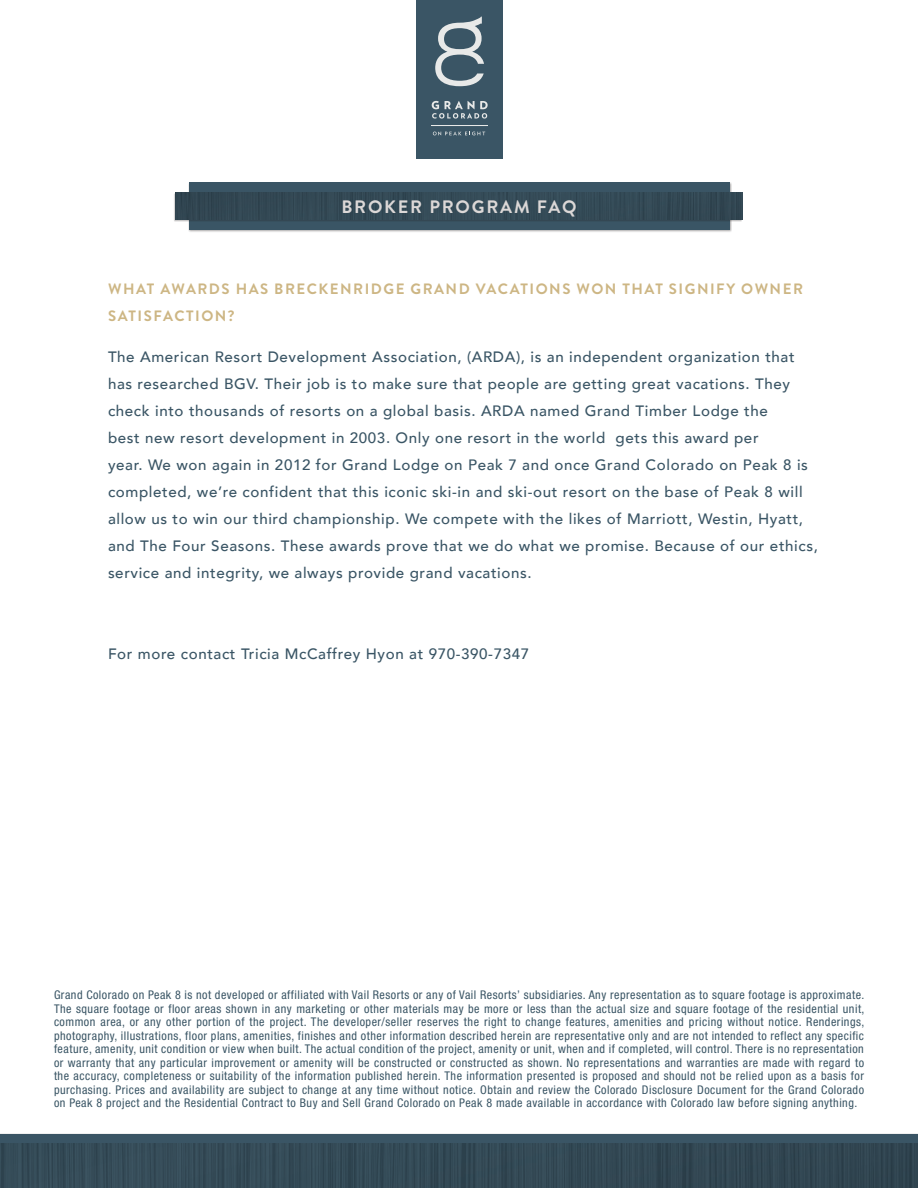
<style>
.page{position:relative;width:918px;height:1188px;background:#fff}
.page>*{position:absolute;margin:0;border:0;box-sizing:border-box;transform-origin:0 0}
.t1{font:700 18px "Brandon Grotesque";letter-spacing:.1em;color:#dcd8d7}
.t2{font:500 15px/27px "Avenir";letter-spacing:.04em;color:#3a5565}
.t3{font:700 15px/27px "Brandon Grotesque";letter-spacing:.1em;color:#cdb684}
.t4{font:condensed 12px/13.5px "Helvetica Neue LT Std";letter-spacing:.04em;color:#3a5565;text-align:justify}
</style>
<div class="page">
<div style="left:0;top:1134px;width:918px;height:54px;background:#3a5565"></div>
<img style="left:0;top:1144px;width:918px;height:44px">
<div style="left:189px;top:182px;width:543px;height:51px;background:#231f20;opacity:.41"></div>
<div style="left:189px;top:182px;width:540px;height:48px;background:#3a5565"></div>
<div style="left:174px;top:193px;width:568px;height:29px;background:#344753"></div>
<img style="left:176px;top:192px;width:566px;height:27px">
<div style="left:416px;top:0;width:87px;height:159px;background:#3a5565"></div>
<svg style="left:433px;top:132px;width:52px;height:3px"></svg>
<hr style="left:432px;top:125px;width:56px;height:1px;background:#e8e9e8">
<svg style="left:432px;top:16px;width:56px;height:103px"></svg>
<p class="t1" style="left:341px;top:194px;width:237px">BROKER PROGRAM FAQ</p>
<p class="t3" style="left:108px;top:276px;width:696px">WHAT AWARDS HAS BRECKENRIDGE GRAND VACATIONS WON THAT SIGNIFY OWNER<br>SATISFACTION?</p>
<p class="t2" style="left:108px;top:342px;width:711px">The American Resort Development Association, (ARDA), is an independent organization that has researched BGV. Their job is to make sure that people are getting great vacations. They check into thousands of resorts on a global basis. ARDA named Grand Timber Lodge the<br>best new resort development in 2003. Only one resort in the world gets this award per<br>year. We won again in 2012 for Grand Lodge on Peak 7 and once Grand Colorado on Peak 8 is completed, we’re confident that this iconic ski-in and ski-out resort on the base of Peak 8 will allow us to win our third championship. We compete with the likes of Marriott, Westin, Hyatt, and The Four Seasons. These awards prove that we do what we promise. Because of our ethics, service and integrity, we always provide grand vacations.</p>
<p class="t2" style="left:108px;top:639px;width:423px">For more contact Tricia McCaffrey Hyon at 970-390-7347</p>
<p class="t4" style="left:54px;top:988px;width:812px">Grand Colorado on Peak 8 is not developed or affiliated with Vail Resorts or any of Vail Resorts’ subsidiaries. Any representation as to square footage is approximate.<br>The square footage or floor areas shown in any marketing or other materials may be more or less than the actual size and square footage of the residential unit, common area, or any other portion of the project. The developer/seller reserves the right to change features, amenities and pricing without notice. Renderings, photography, illustrations, floor plans, amenities, finishes and other information described herein are representative only and are not intended to reflect any specific feature, amenity, unit condition or view when built. The actual condition of the project, amenity or unit, when and if completed, will control. There is no representation or warranty that any particular improvement or amenity will be constructed or constructed as shown. No representations and warranties are made with regard to the accuracy, completeness or suitability of the information published herein. The information presented is proposed and should not be relied upon as a basis for purchasing. Prices and availability are subject to change at any time without notice. Obtain and review the Colorado Disclosure Document for the Grand Colorado on Peak 8 project and the Residential Contract to Buy and Sell Grand Colorado on Peak 8 made available in accordance with Colorado law before signing anything.</p>
</div>
